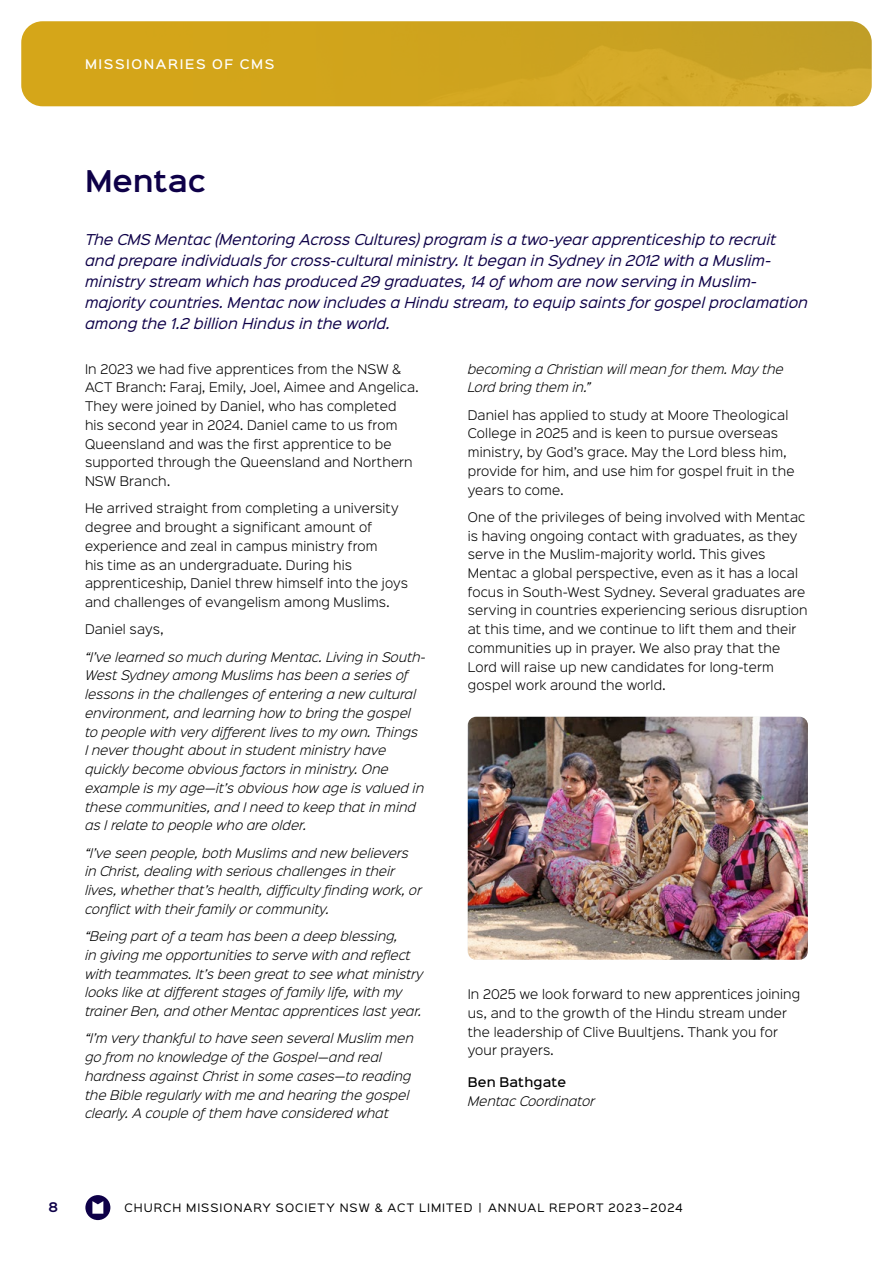
<style>
.page{position:relative;width:893px;height:1263px;background:#fff}
.page>*{position:absolute;margin:0;border:0;box-sizing:border-box;transform-origin:0 0}
.t1{font:600 27px "Sinkin Sans 600";letter-spacing:-.005em;color:#0e0048}
.t2{font:italic 13.5px/21px "Sinkin Sans 400";letter-spacing:.005em;color:#0e0048}
.t3{font:300 12px/18.8px "Sinkin Sans 300";letter-spacing:.015em;color:#000}
.t4{font:italic 300 12px/18.8px "Sinkin Sans 300";letter-spacing:.005em;color:#000}
.t5{font:500 12px "Sinkin Sans 500";letter-spacing:.135em;color:#fff}
.t6{font:500 12px "Sinkin Sans 500";letter-spacing:.015em;color:#000}
.t7{font:600 12px "Sinkin Sans 600";color:#0e0048}
.t8{font:10.5px "Sinkin Sans 400";letter-spacing:.095em;color:#000}
</style>
<div class="page">
<img style="left:21px;top:21px;width:851px;height:85px">
<img style="left:468px;top:717px;width:340px;height:243px">
<svg style="left:85px;top:1195px;width:25px;height:25px"></svg>
<p class="t5" style="left:85px;top:53px;width:191px">MISSIONARIES OF CMS</p>
<h1 class="t1" style="left:85px;top:157px;width:122px">Mentac</h1>
<p class="t2" style="left:85px;top:228px;width:724px">The CMS Mentac (Mentoring Across Cultures) program is a two-year apprenticeship to recruit and prepare individuals for cross-cultural ministry. It began in Sydney in 2012 with a Muslim&shy;ministry stream which has produced 29 graduates, 14 of whom are now serving in Muslim&shy;majority countries. Mentac now includes a Hindu stream, to equip saints for gospel proclamation among the 1.2 billion Hindus in the world.</p>
<p class="t3" style="left:85px;top:359px;width:335px">In 2023 we had five apprentices from the NSW &amp; ACT Branch: Faraj, Emily, Joel, Aimee and Angelica.<br>They were joined by Daniel, who has completed<br>his second year in 2024. Daniel came to us from Queensland and was the first apprentice to be supported through the Queensland and Northern NSW Branch.</p>
<p class="t3" style="left:85px;top:498px;width:325px">He arrived straight from completing a university degree and brought a significant amount of experience and zeal in campus ministry from<br>his time as an undergraduate. During his apprenticeship, Daniel threw himself into the joys and challenges of evangelism among Muslims.</p>
<p class="t3" style="left:85px;top:619px;width:80px">Daniel says,</p>
<p class="t4" style="left:85px;top:647px;width:342px">“I’ve learned so much during Mentac. Living in South-West Sydney among Muslims has been a series of lessons in the challenges of entering a new cultural environment, and learning how to bring the gospel to people with very different lives to my own. Things<br>I never thought about in student ministry have quickly become obvious factors in ministry. One example is my age—it’s obvious how age is valued in these communities, and I need to keep that in mind as I relate to people who are older.</p>
<p class="t4" style="left:85px;top:842px;width:338px">“I’ve seen people, both Muslims and new believers in Christ, dealing with serious challenges in their lives, whether that’s health, difficulty finding work, or conflict with their family or community.</p>
<p class="t4" style="left:85px;top:926px;width:340px">“Being part of a team has been a deep blessing,<br>in giving me opportunities to serve with and reflect with teammates. It’s been great to see what ministry looks like at different stages of family life, with my trainer Ben, and other Mentac apprentices last year.</p>
<p class="t4" style="left:85px;top:1028px;width:330px">“I’m very thankful to have seen several Muslim men go from no knowledge of the Gospel—and real hardness against Christ in some cases—to reading the Bible regularly with me and hearing the gospel clearly. A couple of them have considered what</p>
<p class="t4" style="left:468px;top:358px;width:317px">becoming a Christian will mean for them. May the<br>Lord bring them in.”</p>
<p class="t3" style="left:468px;top:404px;width:328px">Daniel has applied to study at Moore Theological College in 2025 and is keen to pursue overseas ministry, by God’s grace. May the Lord bless him, provide for him, and use him for gospel fruit in the years to come.</p>
<p class="t3" style="left:468px;top:507px;width:341px">One of the privileges of being involved with Mentac is having ongoing contact with graduates, as they serve in the Muslim-majority world. This gives Mentac a global perspective, even as it has a local focus in South-West Sydney. Several graduates are serving in countries experiencing serious disruption at this time, and we continue to lift them and their communities up in prayer. We also pray that the Lord will raise up new candidates for long-term gospel work around the world.</p>
<p class="t3" style="left:468px;top:984px;width:334px">In 2025 we look forward to new apprentices joining us, and to the growth of the Hindu stream under the leadership of Clive Buultjens. Thank you for your prayers.</p>
<p class="t6" style="left:468px;top:1071px;width:100px">Ben Bathgate</p>
<p class="t4" style="left:468px;top:1090px;width:129px">Mentac Coordinator</p>
<p class="t7" style="left:48px;top:1197px;width:11px">8</p>
<p class="t8" style="left:125px;top:1199px;width:560px">CHURCH MISSIONARY SOCIETY NSW &amp; ACT LIMITED | ANNUAL REPORT 2023–2024</p>
</div>
